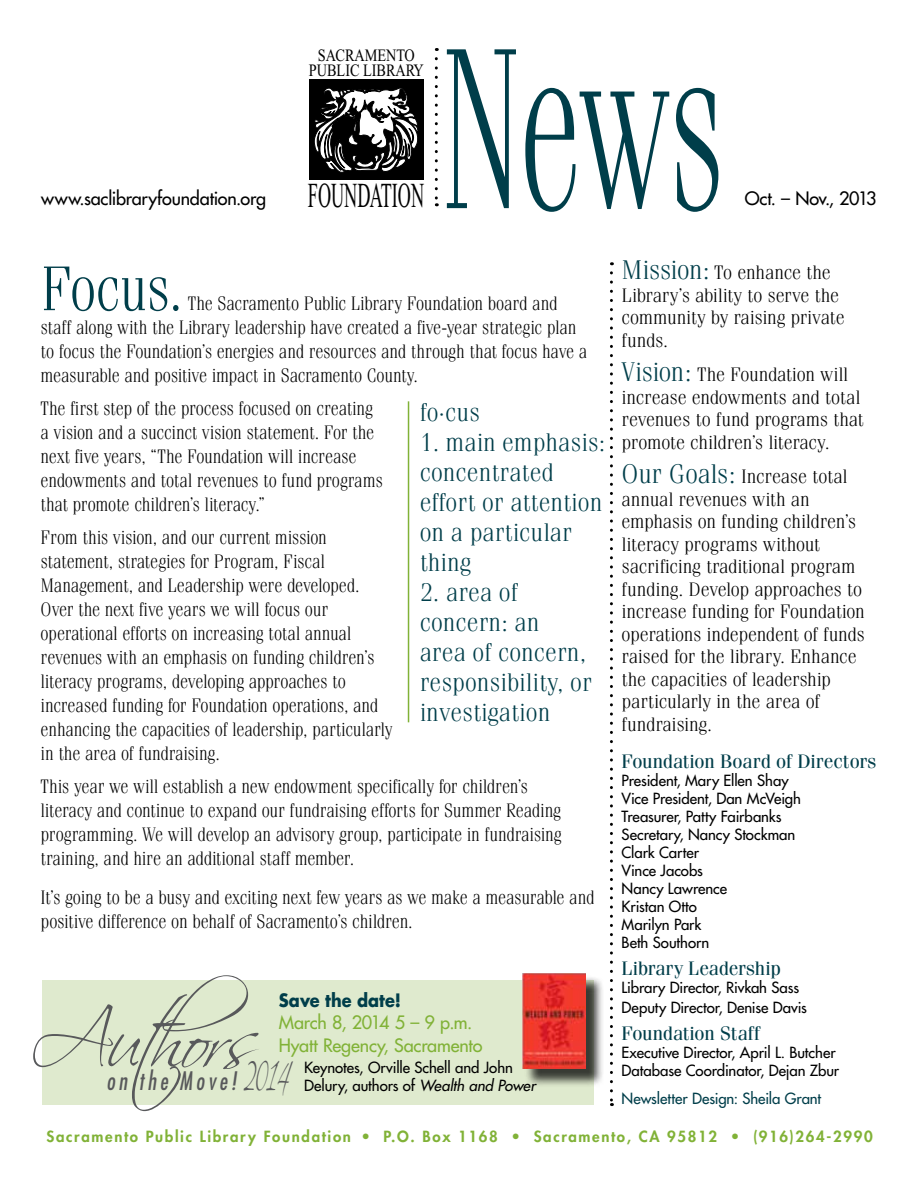
<style>
.page{position:relative;width:918px;height:1188px;background:#fff}
.page>*{position:absolute;margin:0;border:0;box-sizing:border-box;transform-origin:0 0}
.t1{font:300 229.5px "Fenice";color:#003e4a;scale:.6 1}
.t2{font:81px "Scriptina";letter-spacing:-.06em;color:#58595b;scale:.9 1}
.t3{font:300 63px "Fenice";letter-spacing:-.025em;color:#003e4a;scale:.9 1}
.t4{font:55.95px "Scriptina";color:#58595b;scale:.43 1}
.t5{font:300 25.5px/30px "Fenice";color:#003e4a}
.t6{font:italic condensed 24.9px "Futura";letter-spacing:.16em;color:#58595b;scale:.9 1}
.t7{font:300 19.5px/24px "Fenice";letter-spacing:-.015em;color:#000;scale:.9 1}
.t8{font:300 19.5px/22.5px "Fenice";letter-spacing:-.015em;color:#000}
.t9{font:19.5px "Fenice";letter-spacing:-.005em;color:#003e4a}
.t10{font:18px "Futura";letter-spacing:-.01em;color:#000}
.t11{font:18px "Futura";letter-spacing:-.01em;color:#81b237}
.t12{font:700 18px "Futura";color:#003e4a;scale:.9 1}
.t13{font:17.4px/14.7px "Times New Roman";color:#000;text-align:center;scale:.82 1}
.t14{font:15px/18px "Futura";letter-spacing:-.005em;color:#000}
.t15{font:800 15px "Futura";letter-spacing:.11em;color:#81b237}
.t16{font:15px "Futura";letter-spacing:-.005em;color:#003e4a}
.s1{font-family:"Times New Roman";font-size:34.95px}
.s2{font-style:italic}
.s3{font-size:27px;color:#003e4a}
</style>
<div class="page">
<div style="left:42px;top:981px;width:552px;height:124px;background:#dfeace"></div>
<svg style="left:309px;top:79px;width:114px;height:101px"></svg>
<svg style="left:435px;top:59px;width:3px;height:147px"></svg>
<hr style="left:408px;top:401px;width:1px;height:321px;background:#81b237">
<svg style="left:610px;top:273px;width:3px;height:833px"></svg>
<div style="left:524px;top:975px;width:80px;height:113px;background:#000;opacity:.75"></div>
<img style="left:522px;top:973px;width:64px;height:96px">
<p class="t13" style="left:309px;top:48px;width:142px">SACRAMENTO<br>PUBLIC LIBRARY</p>
<h1 class="t1" style="left:439px;top:-4px;width:477px">news</h1>
<p class="t10" style="left:41px;top:187px;width:385px">www.saclibraryfoundation.org <span class="s1">FOUNDATION</span></p>
<p class="t10" style="left:745px;top:187px;width:133px">Oct. – Nov., 2013</p>
<h3 class="t3" style="left:41px;top:252px;width:160px">Focus.</h3>
<p class="t7" style="left:41px;top:291px;width:609px;text-indent:147px">The Sacramento Public Library Foundation board and staff along with the Library leadership have created a five-year strategic plan to focus the Foundation’s energies and resources and through that focus have a measurable and positive impact in Sacramento County.</p>
<p class="t7" style="left:41px;top:396px;width:382px">The first step of the process focused on creating a vision and a succinct vision statement. For the next five years, “The Foundation will increase endowments and total revenues to fund programs that promote children’s literacy.”</p>
<p class="t7" style="left:41px;top:525px;width:393px">From this vision, and our current mission statement, strategies for Program, Fiscal Management, and Leadership were developed.<br>Over the next five years we will focus our operational efforts on increasing total annual revenues with an emphasis on funding children’s literacy programs, developing approaches to increased funding for Foundation operations, and enhancing the capacities of leadership, particularly in the area of fundraising.</p>
<p class="t7" style="left:41px;top:774px;width:580px">This year we will establish a new endowment specifically for children’s literacy and continue to expand our fundraising efforts for Summer Reading programming. We will develop an advisory group, participate in fundraising training, and hire an additional staff member.</p>
<p class="t7" style="left:41px;top:885px;width:617px">It’s going to be a busy and exciting next few years as we make a measurable and positive difference on behalf of Sacramento’s children.</p>
<h3 class="t5" style="left:420px;top:397px;width:62px">fo·cus</h3>
<h3 class="t5" style="left:420px;top:427px;width:187px">1. main emphasis: concentrated effort or attention on a particular thing</h3>
<h3 class="t5" style="left:420px;top:577px;width:174px">2. area of concern: an area of concern, responsibility, or investigation</h3>
<h2 class="t2" style="left:30px;top:991px;width:256px">Authors</h2>
<p class="t12" style="left:279px;top:988px;width:137px">Save the date!</p>
<p class="t11" style="left:279px;top:1011px;width:195px">March 8, 2014 5 – 9 p.m.</p>
<p class="t11" style="left:279px;top:1034px;width:205px">Hyatt Regency, Sacramento</p>
<p class="t6" style="left:107px;top:1065px;width:146px">on the Move!</p>
<h3 class="t4" style="left:244px;top:1038px;width:110px">2014</h3>
<p class="t14" style="left:304px;top:1059px;width:233px">Keynotes, Orville Schell and John<br>Delury, authors of <span class="s2">Wealth and Power</span></p>
<p class="t8" style="left:622px;top:261px;width:225px"><span class="s3">Mission:</span> To enhance the<br>Library’s ability to serve the community by raising private funds.</p>
<p class="t8" style="left:622px;top:363px;width:244px"><span class="s3">Vision:</span> The Foundation will increase endowments and total revenues to fund programs that promote children’s literacy.</p>
<p class="t8" style="left:622px;top:465px;width:245px"><span class="s3">Our Goals:</span> Increase total annual revenues with an emphasis on funding children’s literacy programs without sacrificing traditional program funding. Develop approaches to increase funding for Foundation operations independent of funds raised for the library. Enhance the capacities of leadership particularly in the area of fundraising.</p>
<p class="t9" style="left:622px;top:750px;width:256px">Foundation Board of Directors</p>
<p class="t14" style="left:622px;top:772px;width:181px">President, Mary Ellen Shay<br>Vice President, Dan McVeigh<br>Treasurer, Patty Fairbanks<br>Secretary, Nancy Stockman<br>Clark Carter<br>Vince Jacobs<br>Nancy Lawrence<br>Kristan Otto<br>Marilyn Park<br>Beth Southorn</p>
<p class="t9" style="left:622px;top:957px;width:161px">Library Leadership</p>
<p class="t14" style="left:622px;top:978px;width:187px;line-height:19.5px">Library Director, Rivkah Sass<br>Deputy Director, Denise Davis</p>
<p class="t9" style="left:622px;top:1021px;width:140px">Foundation Staff</p>
<p class="t14" style="left:622px;top:1043px;width:219px">Executive Director, April L. Butcher<br>Database Coordinator, Dejan Zbur</p>
<p class="t16" style="left:622px;top:1089px;width:201px">Newsletter Design: Sheila Grant</p>
<p class="t15" style="left:47px;top:1126px;width:828px">Sacramento Public Library Foundation • P.O. Box 1168 • Sacramento, CA 95812 • (916)264-2990</p>
</div>
